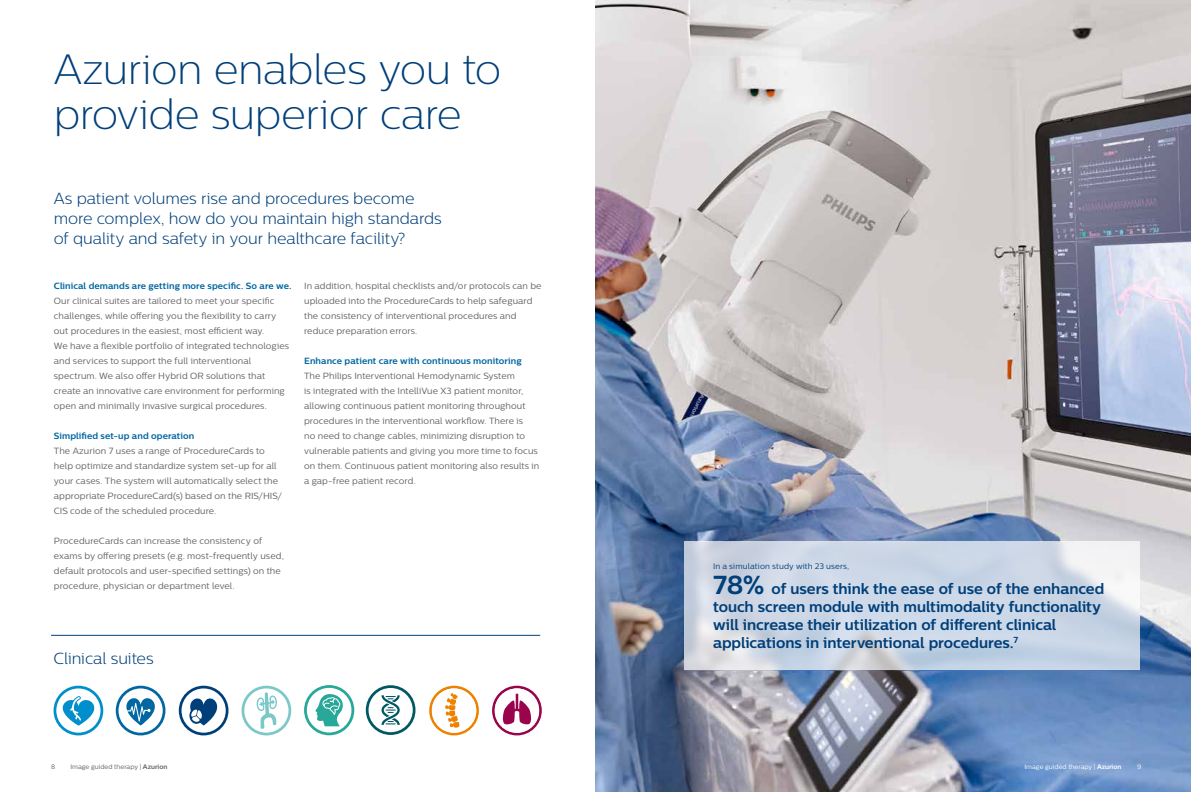
<style>
.page{position:relative;width:1191px;height:792px;background:#fff}
.page>*{position:absolute;margin:0;border:0;box-sizing:border-box;transform-origin:0 0}
.t1{font:42px/45px "Centrale Sans X Light";letter-spacing:-.015em;color:#003f79}
.t2{font:300 16px/20px "Centrale Sans";letter-spacing:-.005em;color:#003f79}
.t3{font:700 15px/18px "Centrale Sans";letter-spacing:-.005em;color:#003f79}
.t4{font:9px/15px "Centrale Sans";letter-spacing:.01em;color:#646363}
.t5{font:700 9px "Centrale Sans";letter-spacing:.01em;color:#0067a2}
.t6{font:8px "Centrale Sans";letter-spacing:.015em;color:#003f79}
.t7{font:6.5px "Centrale Sans";color:#646363}
.t8{font:6.5px "Centrale Sans";color:#fff}
.s1{font-size:26px}
.s2{font-weight:700}
</style>
<div class="page">
<img style="left:595px;top:0;width:596px;height:792px">
<svg style="left:684px;top:542px;width:455px;height:128px;background:#cdd7e5"></svg>
<hr style="left:51px;top:635px;width:489px;height:1px;background:#003f79">
<svg style="left:54px;top:686px;width:49px;height:49px"></svg>
<svg style="left:116px;top:686px;width:49px;height:49px"></svg>
<svg style="left:179px;top:686px;width:49px;height:49px"></svg>
<svg style="left:241px;top:686px;width:50px;height:49px"></svg>
<svg style="left:304px;top:685px;width:50px;height:50px"></svg>
<svg style="left:366px;top:685px;width:49px;height:50px"></svg>
<svg style="left:429px;top:686px;width:50px;height:49px"></svg>
<svg style="left:492px;top:686px;width:49px;height:49px"></svg>
<h1 class="t1" style="left:54px;top:46px;width:449px">Azurion enables you to provide superior care</h1>
<h2 class="t2" style="left:54px;top:188px;width:389px">As patient volumes rise and procedures become more complex, how do you maintain high standards of quality and safety in your healthcare facility?</h2>
<p class="t5" style="left:54px;top:280px;width:239px">Clinical demands are getting more specific. So are we.</p>
<p class="t4" style="left:54px;top:293px;width:237px">Our clinical suites are tailored to meet your specific challenges, while offering you the flexibility to carry out procedures in the easiest, most efficient way.<br>We have a flexible portfolio of integrated technologies and services to support the full interventional spectrum. We also offer Hybrid OR solutions that create an innovative care environment for performing open and minimally invasive surgical procedures.</p>
<p class="t5" style="left:54px;top:430px;width:142px">Simplified set-up and operation</p>
<p class="t4" style="left:54px;top:443px;width:230px">The Azurion 7 uses a range of ProcedureCards to help optimize and standardize system set-up for all your cases. The system will automatically select the appropriate ProcedureCard(s) based on the RIS/HIS/ CIS code of the scheduled procedure.</p>
<p class="t4" style="left:54px;top:533px;width:231px">ProcedureCards can increase the consistency of exams by offering presets (e.g. most-frequently used, default protocols and user-specified settings) on the procedure, physician or department level.</p>
<p class="t4" style="left:304px;top:278px;width:239px">In addition, hospital checklists and/or protocols can be uploaded into the ProcedureCards to help safeguard the consistency of interventional procedures and reduce preparation errors.</p>
<p class="t5" style="left:304px;top:355px;width:219px">Enhance patient care with continuous monitoring</p>
<p class="t4" style="left:304px;top:368px;width:237px">The Philips Interventional Hemodynamic System<br>is integrated with the IntelliVue X3 patient monitor, allowing continuous patient monitoring throughout procedures in the interventional workflow. There is<br>no need to change cables, minimizing disruption to vulnerable patients and giving you more time to focus on them. Continuous patient monitoring also results in a gap-free patient record.</p>
<h2 class="t2" style="left:54px;top:648px;width:102px">Clinical suites</h2>
<p class="t6" style="left:713px;top:561px;width:137px">In a simulation study with 23 users,</p>
<h3 class="t3" style="left:713px;top:579px;width:393px"><span class="s1">78%</span> of users think the ease of use of the enhanced touch screen module with multimodality functionality will increase their utilization of different clinical applications in interventional procedures.<sup>7</sup></h3>
<p class="t7" style="left:51px;top:763px;width:6px">8</p>
<p class="t7" style="left:70px;top:763px;width:99px">Image guided therapy | <span class="s2">Azurion</span></p>
<p class="t8" style="left:1024px;top:763px;width:99px">Image guided therapy | <span class="s2">Azurion</span></p>
<p class="t8" style="left:1137px;top:763px;width:6px">9</p>
</div>
